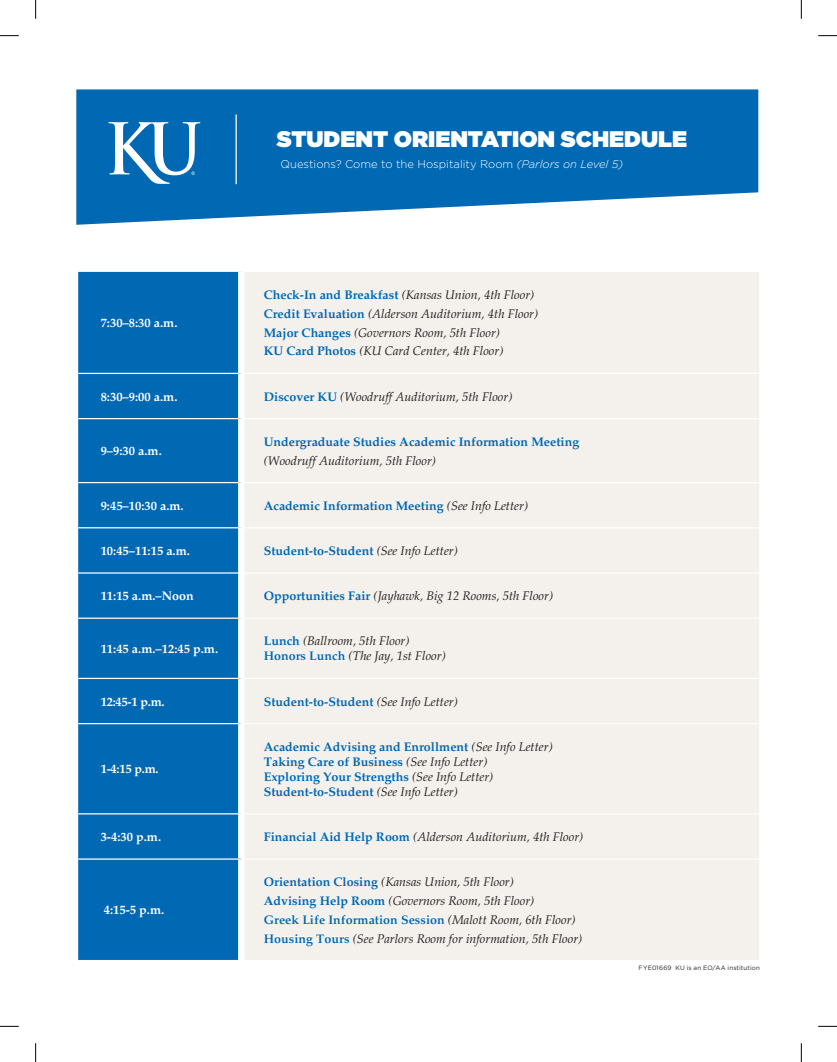
<style>
.page{position:relative;width:837px;height:1062px;background:#fff}
.page>*{position:absolute;margin:0;border:0;box-sizing:border-box;transform-origin:0 0}
.t1{font:900 22.5px "Gotham";color:#fff}
.t2{font:italic 12.5px/18.8px "Palatino";color:#231f20}
.t3{font:700 12.5px/15px "Palatino";color:#0168b3}
.t4{font:700 12.5px "Palatino";color:#fff}
.t5{font:300 11.25px "Gotham";color:#fff}
.t6{font:6.25px "Gotham";letter-spacing:.025em;color:#231f20}
.s1{font-style:italic}
.s2{font-weight:700;font-style:normal;color:#0168b3}
.s3{font-weight:400;font-style:italic;color:#231f20}
</style>
<div class="page">
<div style="left:78px;top:272px;width:160px;height:687px;background:#0168b3"></div>
<div style="left:244px;top:272px;width:515px;height:687px;background:#f4f1ec"></div>
<hr style="left:78px;top:373px;width:160px;height:1px;background:#fff">
<hr style="left:244px;top:373px;width:515px;height:1px;background:#fff">
<hr style="left:78px;top:418px;width:160px;height:1px;background:#fff">
<hr style="left:244px;top:418px;width:515px;height:1px;background:#fff">
<hr style="left:78px;top:482px;width:160px;height:1px;background:#fff">
<hr style="left:244px;top:482px;width:515px;height:1px;background:#fff">
<hr style="left:78px;top:527px;width:160px;height:1px;background:#fff">
<hr style="left:244px;top:527px;width:515px;height:1px;background:#fff">
<hr style="left:78px;top:572px;width:160px;height:1px;background:#fff">
<hr style="left:244px;top:572px;width:515px;height:1px;background:#fff">
<hr style="left:78px;top:617px;width:160px;height:1px;background:#fff">
<hr style="left:244px;top:617px;width:515px;height:1px;background:#fff">
<hr style="left:78px;top:677px;width:160px;height:2px;background:#fff">
<hr style="left:244px;top:677px;width:515px;height:2px;background:#fff">
<hr style="left:78px;top:722px;width:160px;height:2px;background:#fff">
<hr style="left:244px;top:722px;width:515px;height:2px;background:#fff">
<hr style="left:78px;top:813px;width:160px;height:1px;background:#fff">
<hr style="left:244px;top:813px;width:515px;height:1px;background:#fff">
<hr style="left:78px;top:858px;width:163px;height:1px;background:#fff">
<hr style="left:241px;top:858px;width:518px;height:1px;background:#fff">
<svg style="left:263px;top:650px;width:82px;height:11px"></svg>
<svg style="left:263px;top:914px;width:182px;height:10px"></svg>
<svg style="left:263px;top:932px;width:86px;height:14px"></svg>
<svg style="left:76px;top:89px;width:682px;height:136px;background:#227cbd"></svg>
<hr style="left:235px;top:114px;width:2px;height:70px;background:#fff">
<svg style="left:108px;top:122px;width:92px;height:62px"></svg>
<svg style="left:0;top:35px;width:19px;height:1px"></svg>
<svg style="left:818px;top:35px;width:18px;height:1px"></svg>
<svg style="left:0;top:1025px;width:19px;height:1px"></svg>
<svg style="left:818px;top:1025px;width:18px;height:1px"></svg>
<svg style="left:35px;top:0;width:1px;height:19px"></svg>
<svg style="left:35px;top:1043px;width:1px;height:18px"></svg>
<svg style="left:800px;top:0;width:1px;height:19px"></svg>
<svg style="left:800px;top:1043px;width:1px;height:18px"></svg>
<p class="t4" style="left:101px;top:315px;width:78px">7:30–8:30 a.m.</p>
<h1 class="t1" style="left:277px;top:123px;width:411px">STUDENT ORIENTATION SCHEDULE</h1>
<p class="t5" style="left:280px;top:157px;width:344px">Questions? Come to the Hospitality Room <span class="s1">(Parlors on Level 5)</span></p>
<p class="t2" style="left:264px;top:286px;width:276px"><span class="s2">Check-In and Breakfast</span> (Kansas Union, 4th Floor)<br><span class="s2">Credit Evaluation</span> (Alderson Auditorium, 4th Floor)<br><span class="s2">Major Changes</span> (Governors Room, 5th Floor)<br><span class="s2">KU Card Photos</span> (KU Card Center, 4th Floor)</p>
<p class="t4" style="left:101px;top:389px;width:78px">8:30–9:00 a.m.</p>
<p class="t2" style="left:264px;top:387px;width:250px"><span class="s2">Discover KU</span> (Woodruff Auditorium, 5th Floor)</p>
<p class="t4" style="left:101px;top:443px;width:63px">9–9:30 a.m.</p>
<p class="t3" style="left:264px;top:434px;width:317px">Undergraduate Studies Academic Information Meeting</p>
<p class="t2" style="left:264px;top:451px;width:174px">(Woodruff Auditorium, 5th Floor)</p>
<p class="t4" style="left:101px;top:498px;width:84px">9:45–10:30 a.m.</p>
<p class="t3" style="left:264px;top:498px;width:266px">Academic Information Meeting <span class="s3">(See Info Letter)</span></p>
<p class="t4" style="left:101px;top:543px;width:91px">10:45–11:15 a.m.</p>
<p class="t3" style="left:264px;top:543px;width:196px">Student-to-Student <span class="s3">(See Info Letter)</span></p>
<p class="t4" style="left:101px;top:588px;width:95px">11:15 a.m.–Noon</p>
<p class="t2" style="left:264px;top:586px;width:291px"><span class="s2">Opportunities Fair</span> (Jayhawk, Big 12 Rooms, 5th Floor)</p>
<p class="t4" style="left:101px;top:641px;width:119px">11:45 a.m.–12:45 p.m.</p>
<p class="t2" style="left:264px;top:633px;width:183px;line-height:15px"><span class="s2">Lunch</span> (Ballroom, 5th Floor)<br><span class="s2">Honors Lunch</span> (The Jay, 1st Floor)</p>
<p class="t4" style="left:101px;top:694px;width:65px">12:45-1 p.m.</p>
<p class="t3" style="left:264px;top:694px;width:196px">Student-to-Student <span class="s3">(See Info Letter)</span></p>
<p class="t4" style="left:101px;top:761px;width:59px">1-4:15 p.m.</p>
<p class="t3" style="left:264px;top:739px;width:290px">Academic Advising and Enrollment <span class="s3">(See Info Letter)<br></span>Taking Care of Business <span class="s3">(See Info Letter)<br></span>Exploring Your Strengths <span class="s3">(See Info Letter)<br></span>Student-to-Student <span class="s3">(See Info Letter)</span></p>
<p class="t4" style="left:101px;top:829px;width:62px">3-4:30 p.m.</p>
<p class="t2" style="left:264px;top:827px;width:321px"><span class="s2">Financial Aid Help Room</span> (Alderson Auditorium, 4th Floor)</p>
<p class="t4" style="left:104px;top:902px;width:62px">4:15-5 p.m.</p>
<p class="t2" style="left:264px;top:872px;width:320px"><span class="s2">Orientation Closing</span> (Kansas Union, 5th Floor)<br><span class="s2">Advising Help Room</span> (Governors Room, 5th Floor)<br><span class="s2">Greek Life Information Session</span> (Malott Room, 6th Floor)<br><span class="s2">Housing Tours</span> (See Parlors Room for information, 5th Floor)</p>
<p class="t6" style="left:638px;top:963px;width:123px">FYE01669 KU is an EO/AA institution</p>
</div>
